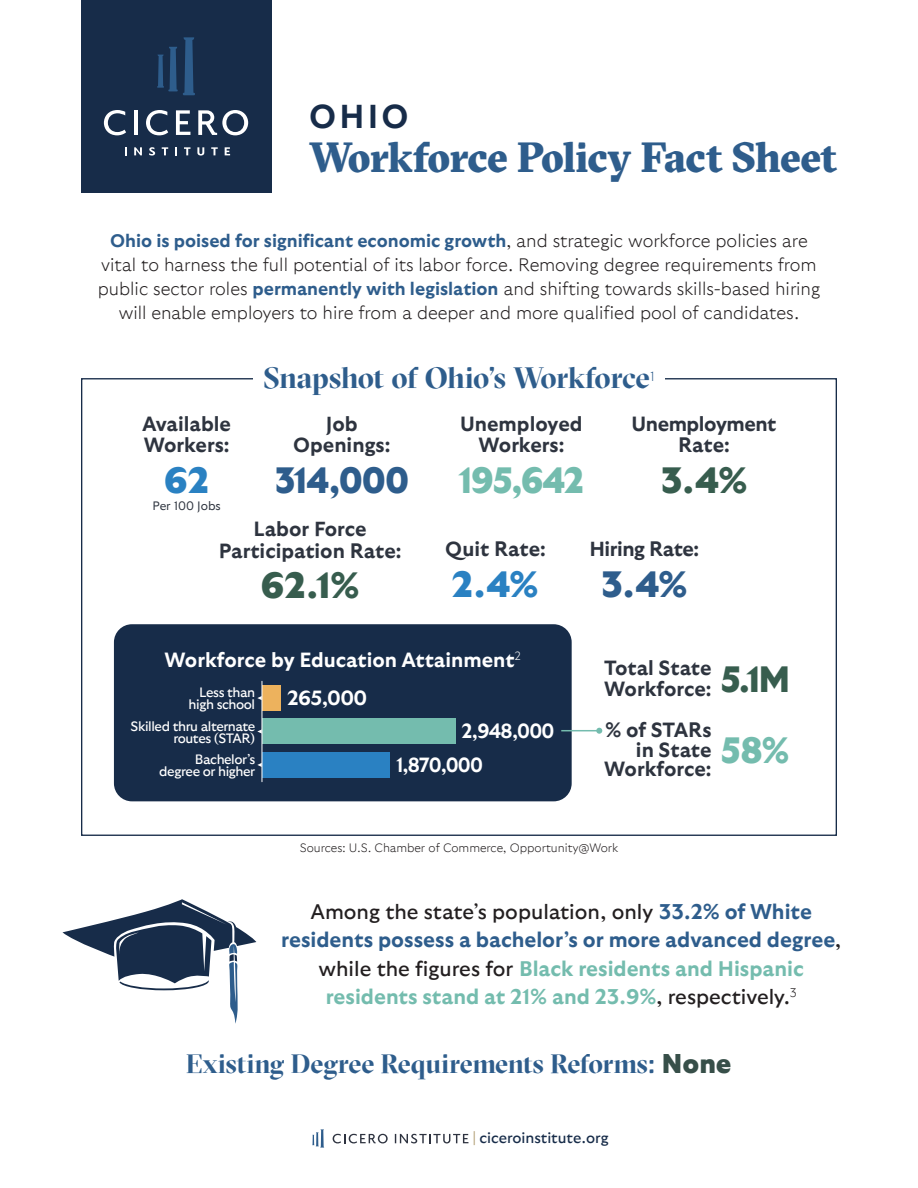
<style>
.page{position:relative;width:918px;height:1188px;background:#fff}
.page>*{position:absolute;margin:0;border:0;box-sizing:border-box;transform-origin:0 0}
.t1{font:900 42px "GT Sectra";letter-spacing:-.025em;color:#2e5d8c}
.t2{font:900 36.45px "GT Ultra";letter-spacing:-.04em;color:#74bcae;scale:.95 1}
.t3{font:900 36.45px "GT Ultra";color:#375d4e}
.t4{font:900 36.45px "GT Ultra";letter-spacing:-.035em;color:#2e5d8c;scale:.95 1}
.t5{font:900 36.45px "GT Ultra";color:#2a81c2}
.t6{font:900 36.45px "GT Ultra";letter-spacing:-.035em;color:#2e5d8c}
.t7{font:900 36.45px "GT Ultra";color:#375d4e;scale:.95 1}
.t8{font:700 33px "GT Ultra";color:#172c49}
.t9{font:700 30px "GT Sectra Display";letter-spacing:-.02em;color:#2e5d8c}
.t10{font:700 27px "GT Sectra Display";letter-spacing:-.005em;color:#2e5d8c}
.t11{font:21px/28.5px "GT Ultra";color:#231f20;text-align:center}
.t12{font:700 20.25px/21.6px "GT Ultra";letter-spacing:-.005em;color:#2e343f;text-align:center}
.t13{font:700 20.25px "GT Ultra";letter-spacing:-.005em;color:#fff}
.t14{font:700 20.25px "GT Ultra";letter-spacing:-.005em;color:#fff;scale:.94 1}
.t15{font:100 18px/24px "GT Ultra";color:#231f20;text-align:center}
.t16{font:15px "GT Ultra";color:#172c49}
.t17{font:13.5px/12px "GT Ultra";letter-spacing:-.03em;color:#fff;text-align:right}
.t18{font:100 13.05px "GT Ultra";color:#2e5d8c}
.t19{font:300 12.15px "GT Ultra";color:#2e343f}
.t20{font:100 12px "GT Ultra";color:#231f20}
.s1{font-weight:700;color:#2e5d8c}
.s2{font-weight:700;color:#74bcae}
.s3{font-family:"GT Ultra";font-weight:900;color:#374f49}
.s4{font-weight:300;color:#b09c71}
</style>
<div class="page">
<div style="left:114px;top:624px;width:458px;height:177px;background:#172c49;border-radius:18px"></div>
<div style="left:262px;top:719px;width:194px;height:25px;background:#74bcae"></div>
<svg style="left:257px;top:729px;width:5px;height:5px"></svg>
<div style="left:262px;top:752px;width:128px;height:26px;background:#2a81c2"></div>
<svg style="left:257px;top:763px;width:5px;height:4px"></svg>
<div style="left:262px;top:685px;width:19px;height:26px;background:#edb25d"></div>
<svg style="left:257px;top:696px;width:5px;height:4px"></svg>
<hr style="left:262px;top:681px;width:1px;height:101px;background:#fff">
<hr style="left:561px;top:730px;width:38px;height:1px;background:#74bcae">
<svg style="left:596px;top:728px;width:6px;height:6px"></svg>
<svg style="left:62px;top:899px;width:194px;height:125px"></svg>
<svg style="left:312px;top:1129px;width:12px;height:19px"></svg>
<svg style="left:333px;top:1134px;width:55px;height:9px"></svg>
<svg style="left:395px;top:1134px;width:73px;height:9px"></svg>
<div style="left:81px;top:0;width:190px;height:193px;background:#172c49"></div>
<svg style="left:157px;top:37px;width:38px;height:58px"></svg>
<svg style="left:125px;top:147px;width:2px;height:8px"></svg>
<svg style="left:134px;top:147px;width:8px;height:8px"></svg>
<svg style="left:149px;top:147px;width:6px;height:9px"></svg>
<svg style="left:162px;top:147px;width:6px;height:8px"></svg>
<svg style="left:175px;top:147px;width:2px;height:8px"></svg>
<svg style="left:184px;top:147px;width:7px;height:8px"></svg>
<svg style="left:197px;top:147px;width:7px;height:9px"></svg>
<svg style="left:211px;top:147px;width:7px;height:8px"></svg>
<svg style="left:225px;top:147px;width:5px;height:8px"></svg>
<svg style="left:104px;top:110px;width:22px;height:25px"></svg>
<hr style="left:134px;top:110px;width:4px;height:25px;background:#fff">
<svg style="left:146px;top:110px;width:22px;height:25px"></svg>
<svg style="left:176px;top:110px;width:14px;height:25px"></svg>
<svg style="left:198px;top:110px;width:50px;height:25px"></svg>
<p class="t8" style="left:309px;top:99px;width:101px">OHIO</p>
<p class="t1" style="left:309px;top:133px;width:530px">Workforce Policy Fact Sheet</p>
<p class="t15" style="left:98px;top:229px;width:724px"><span class="s1">Ohio is poised for significant economic growth</span>, and strategic workforce policies are vital to harness the full potential of its labor force. Removing degree requirements from public sector roles <span class="s1">permanently with legislation</span> and shifting towards skills-based hiring will enable employers to hire from a deeper and more qualified pool of candidates.</p>
<p class="t12" style="left:142px;top:413px;width:90px;text-align:left">Available<br>Workers:</p>
<p class="t5" style="left:164px;top:460px;width:47px">62</p>
<p class="t19" style="left:152px;top:499px;width:70px">Per 100 Jobs</p>
<p class="t9" style="left:263px;top:361px;width:388px">Snapshot of Ohio’s Workforce</p>
<p class="t18" style="left:650px;top:369px;width:6px">1</p>
<p class="t12" style="left:293px;top:413px;width:99px">Job<br>Openings:</p>
<p class="t4" style="left:275px;top:460px;width:143px">314,000</p>
<p class="t12" style="left:460px;top:413px;width:124px">Unemployed<br>Workers:</p>
<p class="t2" style="left:458px;top:460px;width:134px">195,642</p>
<p class="t12" style="left:632px;top:413px;width:146px">Unemployment<br>Rate:</p>
<p class="t3" style="left:660px;top:460px;width:89px">3.4%</p>
<p class="t12" style="left:219px;top:518px;width:184px">Labor Force<br>Participation Rate:</p>
<p class="t3" style="left:260px;top:565px;width:101px">62.1%</p>
<p class="t12" style="left:445px;top:539px;width:102px">Quit Rate:</p>
<p class="t5" style="left:452px;top:564px;width:88px">2.4%</p>
<p class="t13" style="left:165px;top:649px;width:358px">Workforce by Education Attainment<sup>2</sup></p>
<p class="t17" style="left:189px;top:687px;width:68px">Less than high school</p>
<p class="t13" style="left:287px;top:686px;width:82px">265,000</p>
<p class="t17" style="left:131px;top:720px;width:126px">Skilled thru alternate routes (STAR)</p>
<p class="t14" style="left:462px;top:720px;width:100px">2,948,000</p>
<p class="t17" style="left:159px;top:754px;width:97px">Bachelor’s degree or higher</p>
<p class="t14" style="left:396px;top:753px;width:94px">1,870,000</p>
<p class="t12" style="left:589px;top:539px;width:111px">Hiring Rate:</p>
<p class="t6" style="left:601px;top:564px;width:89px">3.4%</p>
<p class="t12" style="left:604px;top:658px;width:109px;line-height:21px;text-align:left">Total State<br>Workforce:</p>
<p class="t7" style="left:720px;top:659px;width:75px">5.1M</p>
<p class="t12" style="left:604px;top:721px;width:109px;line-height:19.5px;text-align:right">% of STARs in State<br>Workforce:</p>
<p class="t2" style="left:720px;top:731px;width:75px">58%</p>
<p class="t20" style="left:300px;top:842px;width:320px">Sources: U.S. Chamber of Commerce, Opportunity@Work</p>
<p class="t11" style="left:281px;top:897px;width:561px">Among the state’s population, only <span class="s1">33.2% of White residents possess a bachelor’s or more advanced degree</span>, while the figures for <span class="s2">Black residents and Hispanic residents stand at 21% and 23.9%</span>, respectively.<sup>3</sup></p>
<p class="t10" style="left:186px;top:1048px;width:547px">Existing Degree Requirements Reforms: <span class="s3">None</span></p>
<p class="t16" style="left:472px;top:1130px;width:138px"><span class="s4">|</span> ciceroinstitute.org</p>
</div>
